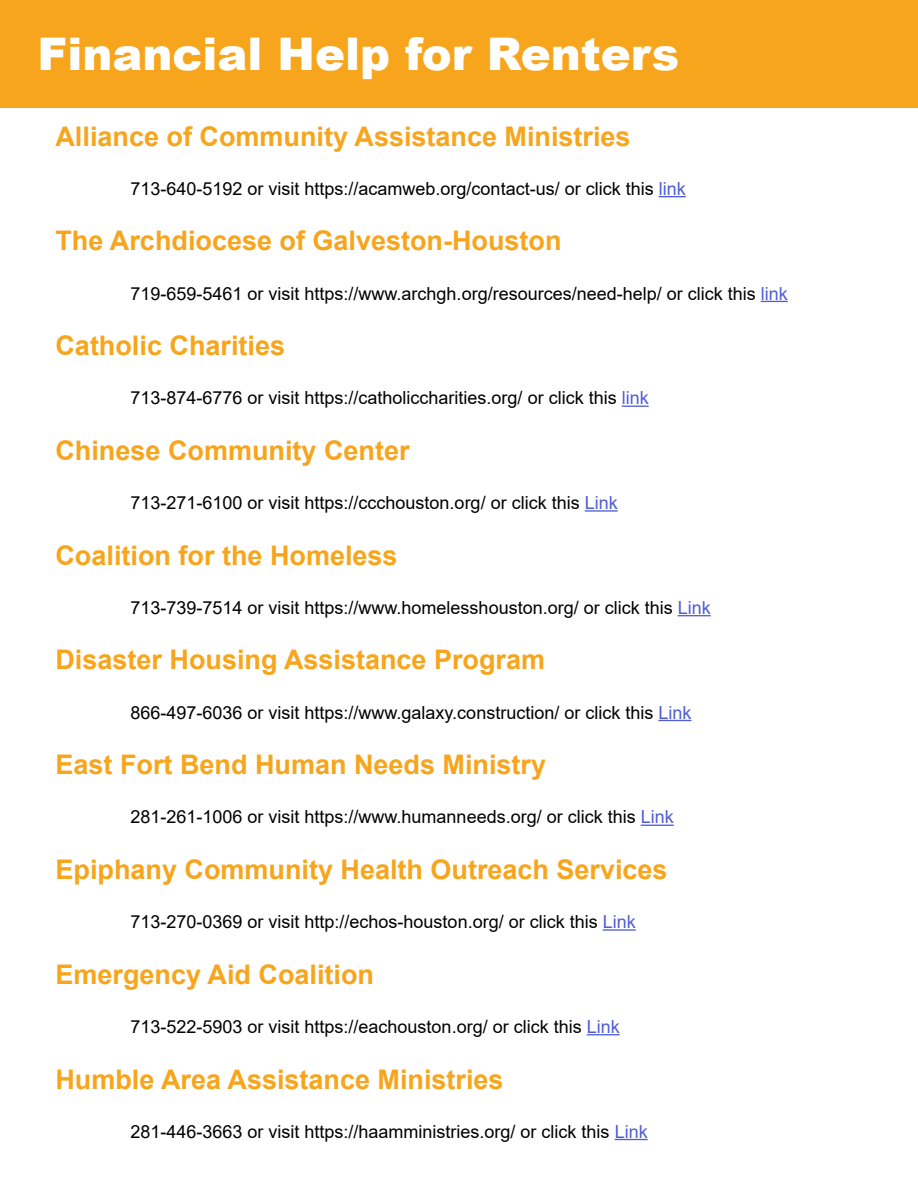
<style>
.page{position:relative;width:918px;height:1188px;background:#fff}
.page>*{position:absolute;margin:0;border:0;box-sizing:border-box;transform-origin:0 0}
.t1{font:900 45px "Arial";color:#fff}
.t2{font:700 27px "Arial";color:#f7a51c}
.t3{font:18px "Arial";color:#000}
.s1{color:#4f5cd6}
</style>
<div class="page">
<div style="left:0;top:0;width:918px;height:108px;background:#f7a51c"></div>
<svg style="left:659px;top:196px;width:27px;height:1px"></svg>
<svg style="left:761px;top:301px;width:27px;height:1px"></svg>
<svg style="left:622px;top:406px;width:27px;height:1px"></svg>
<hr style="left:585px;top:510px;width:33px;height:2px;background:#4f5cd6">
<hr style="left:678px;top:615px;width:33px;height:1px;background:#4f5cd6">
<hr style="left:658px;top:720px;width:33px;height:1px;background:#4f5cd6">
<hr style="left:641px;top:825px;width:33px;height:1px;background:#4f5cd6">
<hr style="left:603px;top:929px;width:33px;height:2px;background:#4f5cd6">
<hr style="left:587px;top:1034px;width:33px;height:1px;background:#4f5cd6">
<hr style="left:615px;top:1139px;width:33px;height:1px;background:#4f5cd6">
<h1 class="t1" style="left:38px;top:21px;width:643px">Financial Help for Renters</h1>
<h2 class="t2" style="left:56px;top:117px;width:577px">Alliance of Community Assistance Ministries</h2>
<p class="t3" style="left:130px;top:176px;width:557px">713-640-5192 or visit https://acamweb.org/contact-us/ or click this <span class="s1">link</span></p>
<h2 class="t2" style="left:56px;top:222px;width:508px">The Archdiocese of Galveston-Houston</h2>
<p class="t3" style="left:130px;top:281px;width:659px">719-659-5461 or visit https://www.archgh.org/resources/need-help/ or click this <span class="s1">link</span></p>
<h2 class="t2" style="left:56px;top:327px;width:231px">Catholic Charities</h2>
<p class="t3" style="left:130px;top:386px;width:520px">713-874-6776 or visit https://catholiccharities.org/ or click this <span class="s1">link</span></p>
<h2 class="t2" style="left:56px;top:431px;width:356px">Chinese Community Center</h2>
<p class="t3" style="left:130px;top:490px;width:489px">713-271-6100 or visit https://ccchouston.org/ or click this <span class="s1">Link</span></p>
<h2 class="t2" style="left:56px;top:536px;width:344px">Coalition for the Homeless</h2>
<p class="t3" style="left:130px;top:595px;width:582px">713-739-7514 or visit https://www.homelesshouston.org/ or click this <span class="s1">Link</span></p>
<h2 class="t2" style="left:56px;top:641px;width:491px">Disaster Housing Assistance Program</h2>
<p class="t3" style="left:130px;top:700px;width:562px">866-497-6036 or visit https://www.galaxy.construction/ or click this <span class="s1">Link</span></p>
<h2 class="t2" style="left:56px;top:746px;width:492px">East Fort Bend Human Needs Ministry</h2>
<p class="t3" style="left:130px;top:805px;width:545px">281-261-1006 or visit https://www.humanneeds.org/ or click this <span class="s1">Link</span></p>
<h2 class="t2" style="left:56px;top:850px;width:614px">Epiphany Community Health Outreach Services</h2>
<p class="t3" style="left:130px;top:909px;width:507px">713-270-0369 or visit http://echos-houston.org/ or click this <span class="s1">Link</span></p>
<h2 class="t2" style="left:56px;top:955px;width:320px">Emergency Aid Coalition</h2>
<p class="t3" style="left:130px;top:1014px;width:491px">713-522-5903 or visit https://eachouston.org/ or click this <span class="s1">Link</span></p>
<h2 class="t2" style="left:56px;top:1060px;width:450px">Humble Area Assistance Ministries</h2>
<p class="t3" style="left:130px;top:1119px;width:519px">281-446-3663 or visit https://haamministries.org/ or click this <span class="s1">Link</span></p>
</div>
